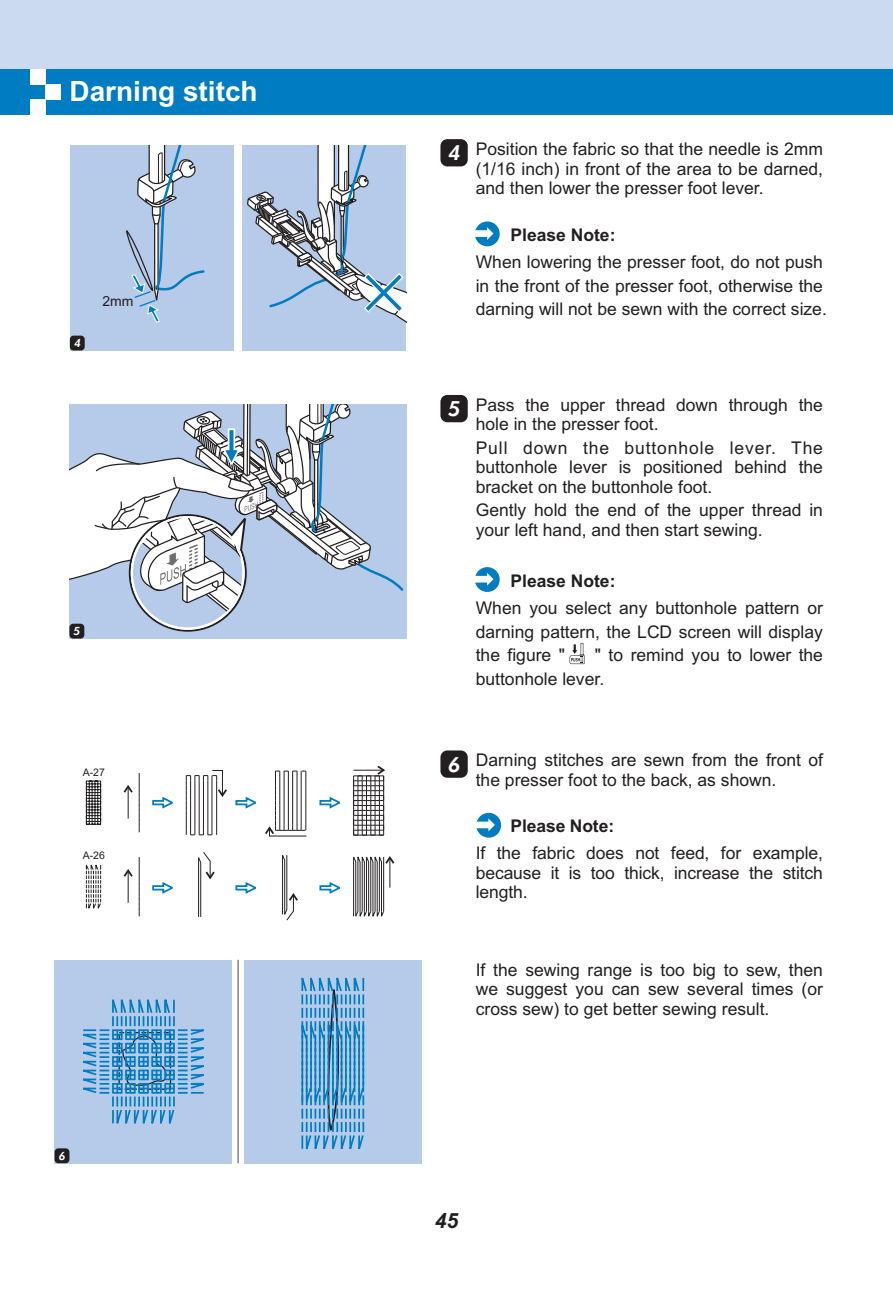
<style>
.page{position:relative;width:893px;height:1290px;background:#fff}
.page>*{position:absolute;margin:0;border:0;box-sizing:border-box;transform-origin:0 0}
.t1{font:700 28px "Arial";color:#fff}
.t2{font:italic 800 21px "Futura BT";color:#fff}
.t3{font:italic 700 21px "Arial";color:#231f20}
.t4{font:17.5px/19.6px "Arial";color:#231f20}
.t5{font:700 17.5px "Arial";color:#231f20}
.t6{font:14px "Arial";color:#231f20}
.t7{font:italic 800 11.38px "Futura BT";color:#fff}
.t8{font:10.5px "Arial";color:#231f20}
</style>
<div class="page">
<div style="left:0;top:0;width:893px;height:114px;background:#cbdaf0"></div>
<div style="left:0;top:69px;width:893px;height:45px;background:#007cc2"></div>
<div style="left:30px;top:69px;width:15px;height:15px;background:#fff"></div>
<div style="left:30px;top:99px;width:15px;height:15px;background:#fff"></div>
<div style="left:45px;top:84px;width:15px;height:15px;background:#fff"></div>
<div style="left:70px;top:145px;width:163px;height:205px;background:#b5cbe9"></div>
<svg style="left:126px;top:145px;width:79px;height:178px"></svg>
<div style="left:242px;top:145px;width:164px;height:205px;background:#b5cbe9"></div>
<svg style="left:247px;top:145px;width:159px;height:178px"></svg>
<div style="left:70px;top:336px;width:15px;height:14px;background:#231f20;border-radius:4px"></div>
<div style="left:55px;top:960px;width:177px;height:203px;background:#b5cbe9"></div>
<svg style="left:83px;top:999px;width:121px;height:125px"></svg>
<div style="left:244px;top:960px;width:178px;height:203px;background:#b5cbe9"></div>
<svg style="left:301px;top:977px;width:64px;height:172px"></svg>
<hr style="left:237px;top:960px;width:2px;height:203px;background:#939598">
<div style="left:69px;top:405px;width:338px;height:233px;background:#b5cbe9"></div>
<svg style="left:69px;top:405px;width:337px;height:228px"></svg>
<div style="left:69px;top:624px;width:15px;height:14px;background:#231f20;border-radius:4px"></div>
<div style="left:55px;top:1148px;width:14px;height:15px;background:#231f20;border-radius:4px"></div>
<svg style="left:475px;top:221px;width:25px;height:25px"></svg>
<svg style="left:475px;top:567px;width:25px;height:25px"></svg>
<div style="left:440px;top:139px;width:28px;height:27px;background:#231f20;border-radius:7px"></div>
<div style="left:440px;top:395px;width:28px;height:27px;background:#231f20;border-radius:7px"></div>
<svg style="left:477px;top:813px;width:24px;height:24px"></svg>
<div style="left:440px;top:750px;width:28px;height:28px;background:#231f20;border-radius:7px"></div>
<svg style="left:152px;top:796px;width:21px;height:13px"></svg>
<svg style="left:235px;top:796px;width:21px;height:13px"></svg>
<svg style="left:319px;top:796px;width:21px;height:13px"></svg>
<svg style="left:85px;top:780px;width:17px;height:45px"></svg>
<svg style="left:123px;top:773px;width:17px;height:59px"></svg>
<svg style="left:186px;top:770px;width:41px;height:65px"></svg>
<svg style="left:265px;top:770px;width:42px;height:67px"></svg>
<svg style="left:353px;top:765px;width:32px;height:70px"></svg>
<svg style="left:152px;top:882px;width:21px;height:12px"></svg>
<svg style="left:235px;top:882px;width:21px;height:12px"></svg>
<svg style="left:319px;top:882px;width:21px;height:12px"></svg>
<svg style="left:123px;top:857px;width:17px;height:59px"></svg>
<svg style="left:85px;top:864px;width:17px;height:45px"></svg>
<svg style="left:353px;top:856px;width:42px;height:61px"></svg>
<svg style="left:198px;top:852px;width:17px;height:65px"></svg>
<svg style="left:282px;top:855px;width:16px;height:66px"></svg>
<svg style="left:570px;top:643px;width:14px;height:21px"></svg>
<h1 class="t1" style="left:69px;top:81px;width:190px">Darning stitch</h1>
<p class="t7" style="left:74px;top:337px;width:8px">4</p>
<p class="t6" style="left:102px;top:296px;width:33px">2mm</p>
<p class="t7" style="left:74px;top:625px;width:8px">5</p>
<p class="t8" style="left:83px;top:768px;width:24px">A-27</p>
<p class="t8" style="left:83px;top:852px;width:24px">A-26</p>
<p class="t7" style="left:59px;top:1149px;width:8px">6</p>
<p class="t2" style="left:448px;top:141px;width:14px">4</p>
<p class="t4" style="left:476px;top:141px;width:349px;text-align:justify">Position the fabric so that the needle is 2mm (1/16 inch) in front of the area to be darned, and then lower the presser foot lever.</p>
<p class="t5" style="left:510px;top:228px;width:107px">Please Note:</p>
<p class="t4" style="left:476px;top:252px;width:353px;line-height:23.4px">When lowering the presser foot, do not push in the front of the presser foot, otherwise the darning will not be sewn with the correct size.</p>
<p class="t2" style="left:448px;top:397px;width:14px">5</p>
<p class="t4" style="left:476px;top:397px;width:349px">Pass the upper thread down through the hole in the presser foot.</p>
<p class="t4" style="left:476px;top:440px;width:349px;text-align:justify">Pull down the buttonhole lever. The buttonhole lever is positioned behind the bracket on the buttonhole foot.</p>
<p class="t4" style="left:476px;top:502px;width:349px">Gently hold the end of the upper thread in your left hand, and then start sewing.</p>
<p class="t5" style="left:510px;top:574px;width:107px">Please Note:</p>
<p class="t4" style="left:476px;top:598px;width:349px;line-height:23.4px;text-align:justify">When you select any buttonhole pattern or darning pattern, the LCD screen will display the figure "</p>
<p class="t4" style="left:476px;top:645px;width:349px;line-height:23.4px;text-indent:119px">" to remind you to lower the buttonhole lever.</p>
<p class="t2" style="left:448px;top:752px;width:14px">6</p>
<p class="t4" style="left:476px;top:752px;width:349px">Darning stitches are sewn from the front of the presser foot to the back, as shown.</p>
<p class="t5" style="left:510px;top:819px;width:105px">Please Note:</p>
<p class="t4" style="left:476px;top:845px;width:349px;text-align:justify">If the fabric does not feed, for example, because it is too thick, increase the stitch length.</p>
<p class="t4" style="left:476px;top:961px;width:349px;text-align:justify">If the sewing range is too big to sew, then we suggest you can sew several times (or cross sew) to get better sewing result.</p>
<p class="t3" style="left:435px;top:1208px;width:25px">45</p>
</div>
